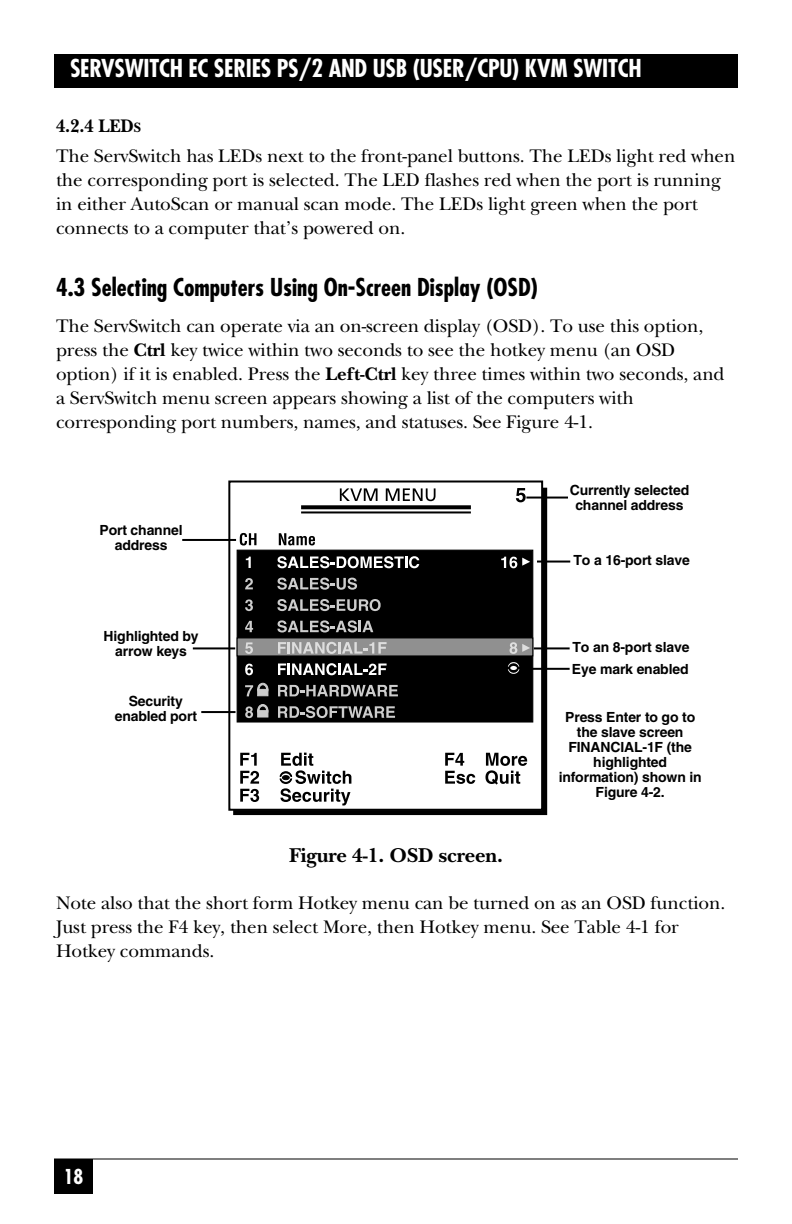
<style>
.page{position:relative;width:792px;height:1224px;background:#fff}
.page>*{position:absolute;margin:0;border:0;box-sizing:border-box;transform-origin:0 0}
.t1{font:700 condensed 24px "Futura";letter-spacing:-.01em;color:#fff}
.t2{font:700 condensed 24px "Futura";color:#000}
.t3{font:700 20.8px "New Baskerville";letter-spacing:-.005em;color:#000}
.t4{font:700 condensed 20px "Futura";color:#fff}
.t5{font:19px/24px "New Baskerville";letter-spacing:-.005em;color:#000}
.t6{font:700 14px/15px "Helvetica";letter-spacing:-.01em;color:#000;text-align:center}
.s1{font-weight:700}
.s2{font-weight:700;font-size:14.2px}
</style>
<div class="page">
<div style="left:54px;top:54px;width:684px;height:34px;background:#000"></div>
<div style="left:54px;top:1159px;width:39px;height:35px;background:#000"></div>
<hr style="left:54px;top:1158px;width:684px;height:2px;background:#000">
<svg style="left:228px;top:483px;width:322px;height:333px"></svg>
<svg style="left:278px;top:706px;width:117px;height:12px"></svg>
<svg style="left:278px;top:685px;width:120px;height:11px"></svg>
<svg style="left:278px;top:663px;width:109px;height:12px"></svg>
<svg style="left:278px;top:642px;width:109px;height:12px"></svg>
<svg style="left:277px;top:620px;width:96px;height:13px"></svg>
<svg style="left:277px;top:599px;width:104px;height:12px"></svg>
<svg style="left:277px;top:578px;width:80px;height:12px"></svg>
<svg style="left:277px;top:556px;width:142px;height:12px"></svg>
<svg style="left:246px;top:557px;width:5px;height:11px"></svg>
<svg style="left:245px;top:578px;width:8px;height:11px"></svg>
<svg style="left:245px;top:599px;width:8px;height:12px"></svg>
<svg style="left:245px;top:621px;width:8px;height:11px"></svg>
<svg style="left:245px;top:642px;width:8px;height:12px"></svg>
<svg style="left:245px;top:664px;width:8px;height:11px"></svg>
<svg style="left:340px;top:488px;width:38px;height:13px"></svg>
<svg style="left:386px;top:488px;width:50px;height:13px"></svg>
<svg style="left:279px;top:533px;width:36px;height:12px"></svg>
<svg style="left:240px;top:533px;width:16px;height:13px"></svg>
<svg style="left:240px;top:753px;width:19px;height:49px"></svg>
<svg style="left:485px;top:753px;width:42px;height:32px"></svg>
<svg style="left:445px;top:753px;width:30px;height:31px"></svg>
<svg style="left:516px;top:488px;width:10px;height:14px"></svg>
<svg style="left:301px;top:505px;width:170px;height:4px"></svg>
<hr style="left:301px;top:511px;width:170px;height:2px;background:#000">
<svg style="left:501px;top:557px;width:29px;height:11px"></svg>
<svg style="left:508px;top:662px;width:11px;height:12px"></svg>
<svg style="left:245px;top:704px;width:23px;height:14px"></svg>
<svg style="left:245px;top:683px;width:23px;height:13px"></svg>
<svg style="left:510px;top:642px;width:20px;height:12px"></svg>
<svg style="left:280px;top:753px;width:71px;height:53px"></svg>
<hr style="left:526px;top:497px;width:42px;height:2px;background:#000">
<hr style="left:537px;top:561px;width:33px;height:2px;background:#000">
<hr style="left:534px;top:647px;width:36px;height:2px;background:#000">
<hr style="left:526px;top:668px;width:44px;height:2px;background:#000">
<hr style="left:182px;top:539px;width:54px;height:2px;background:#000">
<hr style="left:193px;top:647px;width:42px;height:2px;background:#000">
<hr style="left:201px;top:711px;width:35px;height:2px;background:#000">
<p class="t1" style="left:70px;top:58px;width:573px">SERVSWITCH EC SERIES PS/2 AND USB (USER/CPU) KVM SWITCH</p>
<p class="t5" style="left:56px;top:113px;width:681px;line-height:30px"><span class="s1">4.2.4 LED</span><span class="s2">S<br></span>The ServSwitch has LEDs next to the front-panel buttons. The LEDs light red when</p>
<p class="t5" style="left:56px;top:170px;width:667px">the corresponding port is selected. The LED flashes red when the port is running in either AutoScan or manual scan mode. The LEDs light green when the port connects to a computer that’s powered on.</p>
<p class="t2" style="left:56px;top:277px;width:484px">4.3 Selecting Computers Using On-Screen Display (OSD)</p>
<p class="t5" style="left:56px;top:316px;width:670px">The ServSwitch can operate via an on-screen display (OSD). To use this option, press the <span class="s1">Ctrl</span> key twice within two seconds to see the hotkey menu (an OSD option) if it is enabled. Press the <span class="s1">Left-Ctrl</span> key three times within two seconds, and a ServSwitch menu screen appears showing a list of the computers with corresponding port numbers, names, and statuses. See Figure 4-1.</p>
<p class="t6" style="left:100px;top:524px;width:85px">Port channel address</p>
<p class="t6" style="left:104px;top:630px;width:97px">Highlighted by arrow keys</p>
<p class="t6" style="left:115px;top:695px;width:84px">Security enabled port</p>
<p class="t6" style="left:570px;top:484px;width:121px">Currently selected channel address</p>
<p class="t6" style="left:574px;top:554px;width:118px">To a 16-port slave</p>
<p class="t6" style="left:572px;top:637px;width:119px;line-height:22px;text-align:left">To an 8-port slave<br>Eye mark enabled</p>
<p class="t6" style="left:559px;top:711px;width:145px">Press Enter to go to the slave screen<br>FINANCIAL-1F (the highlighted information) shown in<br>Figure 4-2.</p>
<p class="t3" style="left:289px;top:848px;width:215px">Figure 4-1. OSD screen.</p>
<p class="t5" style="left:56px;top:893px;width:671px">Note also that the short form Hotkey menu can be turned on as an OSD function.<br>Just press the F4 key, then select More, then Hotkey menu. See Table 4-1 for<br>Hotkey commands.</p>
<p class="t4" style="left:64px;top:1168px;width:21px">18</p>
</div>
